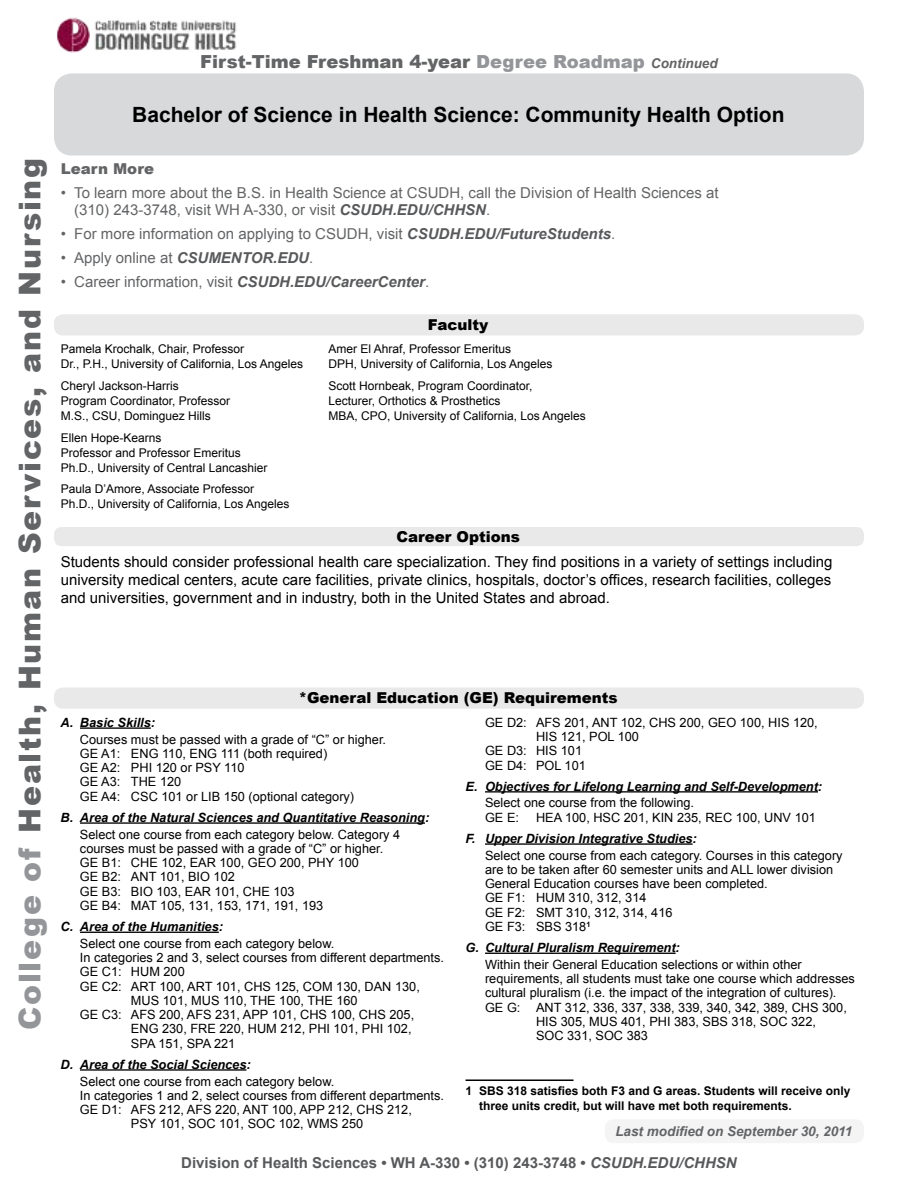
<style>
.page{position:relative;width:918px;height:1188px;background:#fff}
.page>*{position:absolute;margin:0;border:0;box-sizing:border-box;transform-origin:0 0}
.H1-College{font:900 30px "Arial";letter-spacing:.06em;color:#636466}
.H1-Degree{font:700 21px "Arial";color:#000}
.H1-FTFcontinued{font:900 18px "Arial";color:#636466}
.P-CareerOptionsConte{font:15px/18px "Arial";color:#000;text-align:justify}
.t1{font:15px/17.1px "Arial";color:#636466}
.P-DeptInfo{font:700 15px "Arial";color:#58595b}
.H2-Title{font:900 15px "Arial";color:#000}
.H2-LearnMoreTitle{font:900 15px "Arial";color:#636466}
.H3-LastModified{font:italic 700 13.5px "Arial";color:#636466}
.P-GE{font:12.75px/14.2px "Arial";color:#000}
.t2{font:italic 700 12.75px "Arial";color:#000}
.P-Deptfaculty{font:12px/15px "Arial";color:#000}
.Footnote{font:700 12px/15px "Arial";color:#000}
.s1{color:#939598}
.s2{font-weight:700;font-style:italic;font-size:13.5px}
.s3{font-weight:700;font-style:italic;color:#58595b}
.s4{font-style:italic}
</style>
<div class="page">
<img style="left:57px;top:17px;width:180px;height:35px">
<div style="left:54px;top:73px;width:810px;height:83px;background:#d7d9da;border-radius:18px"></div>
<div style="left:54px;top:314px;width:810px;height:21px;background:#e9e9ea;border-radius:9px"></div>
<div style="left:54px;top:527px;width:810px;height:19px;background:#e9e9ea;border-radius:8px"></div>
<div style="left:54px;top:688px;width:810px;height:21px;background:#e9e9ea;border-radius:9px"></div>
<hr style="left:80px;top:727px;width:71px;height:2px;background:#000">
<hr style="left:80px;top:822px;width:345px;height:2px;background:#000">
<hr style="left:80px;top:932px;width:139px;height:1px;background:#000">
<hr style="left:80px;top:1069px;width:166px;height:2px;background:#000">
<hr style="left:485px;top:791px;width:333px;height:2px;background:#000">
<hr style="left:485px;top:843px;width:208px;height:2px;background:#000">
<hr style="left:485px;top:953px;width:191px;height:1px;background:#000">
<hr style="left:466px;top:1079px;width:108px;height:2px;background:#000">
<div style="left:605px;top:1119px;width:259px;height:24px;background:#f4f4f5;border-radius:9px"></div>
<h1 class="H1-College" style="left:8px;top:1030px;width:874px;rotate:-90deg"><span class="s1">College of</span> Health, Human Services, and Nursing</h1>
<h1 class="H1-FTFcontinued" style="left:200px;top:48px;width:519px">First-Time Freshman 4-year <span class="s1">Degree Roadmap</span> <span class="s2">Continued</span></h1>
<h1 class="H1-Degree" style="left:132px;top:101px;width:654px">Bachelor of Science in Health Science: Community Health Option</h1>
<h2 class="H2-LearnMoreTitle" style="left:61px;top:158px;width:95px">Learn More</h2>
<p class="t1" style="left:74px;top:184px;width:646px;text-indent:-14px">• To learn more about the B.S. in Health Science at CSUDH, call the Division of Health Sciences at (310) 243-3748, visit WH A-330, or visit <span class="s3">CSUDH.EDU/CHHSN</span>.</p>
<p class="t1" style="left:61px;top:225px;width:556px">• For more information on applying to CSUDH, visit <span class="s3">CSUDH.EDU/FutureStudents</span>.</p>
<p class="t1" style="left:61px;top:249px;width:254px">• Apply online at <span class="s3">CSUMENTOR.EDU</span>.</p>
<p class="t1" style="left:61px;top:273px;width:370px">• Career information, visit <span class="s3">CSUDH.EDU/CareerCenter</span>.</p>
<h2 class="H2-Title" style="left:428px;top:314px;width:62px">Faculty</h2>
<p class="P-Deptfaculty" style="left:61px;top:341px;width:244px">Pamela Krochalk, Chair, Professor<br>Dr., P.H., University of California, Los Angeles</p>
<p class="P-Deptfaculty" style="left:61px;top:378px;width:171px">Cheryl Jackson-Harris<br>Program Coordinator, Professor<br>M.S., CSU, Dominguez Hills</p>
<p class="P-Deptfaculty" style="left:61px;top:430px;width:208px">Ellen Hope-Kearns<br>Professor and Professor Emeritus<br>Ph.D., University of Central Lancashier</p>
<p class="P-Deptfaculty" style="left:61px;top:482px;width:230px">Paula D’Amore, Associate Professor<br>Ph.D., University of California, Los Angeles</p>
<p class="P-Deptfaculty" style="left:328px;top:341px;width:226px">Amer El Ahraf, Professor Emeritus<br>DPH, University of California, Los Angeles</p>
<p class="P-Deptfaculty" style="left:328px;top:378px;width:259px">Scott Hornbeak, Program Coordinator,<br>Lecturer, Orthotics &amp; Prosthetics<br>MBA, CPO, University of California, Los Angeles</p>
<h2 class="H2-Title" style="left:396px;top:526px;width:125px">Career Options</h2>
<p class="P-CareerOptionsConte" style="left:61px;top:553px;width:773px">Students should consider professional health care specialization. They find positions in a variety of settings including university medical centers, acute care facilities, private clinics, hospitals, doctor’s offices, research facilities, colleges and universities, government and in industry, both in the United States and abroad.</p>
<h2 class="H2-Title" style="left:299px;top:687px;width:321px">*General Education (GE) Requirements</h2>
<p class="t2" style="left:60px;top:714px;width:96px">A. Basic Skills:</p>
<p class="P-GE" style="left:80px;top:732px;width:308px">Courses must be passed with a grade of “C” or higher.<br>GE A1: ENG 110, ENG 111 (both required)<br>GE A2: PHI 120 or PSY 110<br>GE A3: THE 120<br>GE A4: CSC 101 or LIB 150 (optional category)</p>
<p class="t2" style="left:60px;top:809px;width:370px">B. Area of the Natural Sciences and Quantitative Reasoning:</p>
<p class="P-GE" style="left:80px;top:827px;width:322px">Select one course from each category below. Category 4 courses must be passed with a grade of “C” or higher.<br>GE B1: CHE 102, EAR 100, GEO 200, PHY 100<br>GE B2: ANT 101, BIO 102<br>GE B3: BIO 103, EAR 101, CHE 103<br>GE B4: MAT 105, 131, 153, 171, 191, 193</p>
<p class="t2" style="left:60px;top:918px;width:164px">C. Area of the Humanities:</p>
<p class="P-GE" style="left:80px;top:936px;width:256px">Select one course from each category below.</p>
<p class="P-GE" style="left:80px;top:951px;width:366px">In categories 2 and 3, select courses from different departments.</p>
<p class="P-GE" style="left:80px;top:965px;width:106px">GE C1: HUM 200</p>
<p class="P-GE" style="left:80px;top:979px;width:341px">GE C2: ART 100, ART 101, CHS 125, COM 130, DAN 130,</p>
<p class="P-GE" style="left:131px;top:993px;width:228px">MUS 101, MUS 110, THE 100, THE 160</p>
<p class="P-GE" style="left:80px;top:1008px;width:336px">GE C3: AFS 200, AFS 231, APP 101, CHS 100, CHS 205,</p>
<p class="P-GE" style="left:131px;top:1022px;width:282px">ENG 230, FRE 220, HUM 212, PHI 101, PHI 102,</p>
<p class="P-GE" style="left:131px;top:1036px;width:106px">SPA 151, SPA 221</p>
<p class="t2" style="left:60px;top:1056px;width:192px">D. Area of the Social Sciences:</p>
<p class="P-GE" style="left:80px;top:1074px;width:256px">Select one course from each category below.</p>
<p class="P-GE" style="left:80px;top:1088px;width:366px">In categories 1 and 2, select courses from different departments.</p>
<p class="P-GE" style="left:80px;top:1103px;width:333px">GE D1: AFS 212, AFS 220, ANT 100, APP 212, CHS 212,</p>
<p class="P-GE" style="left:131px;top:1117px;width:234px">PSY 101, SOC 101, SOC 102, WMS 250</p>
<p class="P-GE" style="left:485px;top:715px;width:334px">GE D2: AFS 201, ANT 102, CHS 200, GEO 100, HIS 120,</p>
<p class="P-GE" style="left:536px;top:730px;width:105px">HIS 121, POL 100</p>
<p class="P-GE" style="left:485px;top:744px;width:99px">GE D3: HIS 101</p>
<p class="P-GE" style="left:485px;top:758px;width:102px">GE D4: POL 101</p>
<p class="t2" style="left:466px;top:778px;width:358px">E. Objectives for Lifelong Learning and Self-Development:</p>
<p class="P-GE" style="left:485px;top:796px;width:211px">Select one course from the following.<br>GE E:</p>
<p class="P-GE" style="left:536px;top:810px;width:281px">HEA 100, HSC 201, KIN 235, REC 100, UNV 101</p>
<p class="t2" style="left:466px;top:830px;width:233px">F. Upper Division Integrative Studies:</p>
<p class="P-GE" style="left:485px;top:848px;width:359px">Select one course from each category. Courses in this category are to be taken after 60 semester units and ALL lower division General Education courses have been completed.<br>GE F1: HUM 310, 312, 314<br>GE F2: SMT 310, 312, 314, 416<br>GE F3: SBS 318<sup>1</sup></p>
<p class="t2" style="left:466px;top:939px;width:216px">G. Cultural Pluralism Requirement:</p>
<p class="P-GE" style="left:485px;top:957px;width:318px">Within their General Education selections or within other</p>
<p class="P-GE" style="left:485px;top:972px;width:371px">requirements, all students must take one course which addresses</p>
<p class="P-GE" style="left:485px;top:986px;width:353px">cultural pluralism (i.e. the impact of the integration of cultures).</p>
<p class="P-GE" style="left:485px;top:1000px;width:363px">GE G: ANT 312, 336, 337, 338, 339, 340, 342, 389, CHS 300,</p>
<p class="P-GE" style="left:536px;top:1014px;width:281px">HIS 305, MUS 401, PHI 383, SBS 318, SOC 322,</p>
<p class="P-GE" style="left:536px;top:1029px;width:113px">SOC 331, SOC 383</p>
<p class="Footnote" style="left:479px;top:1084px;width:373px;text-indent:-14px">1 SBS 318 satisfies both F3 and G areas. Students will receive only three units credit, but will have met both requirements.</p>
<h3 class="H3-LastModified" style="left:615px;top:1122px;width:238px">Last modified on September 30, 2011</h3>
<h3 class="P-DeptInfo" style="left:181px;top:1153px;width:557px">Division of Health Sciences • WH A-330 • (310) 243-3748 • <span class="s4">CSUDH.EDU/CHHSN</span></h3>
</div>
